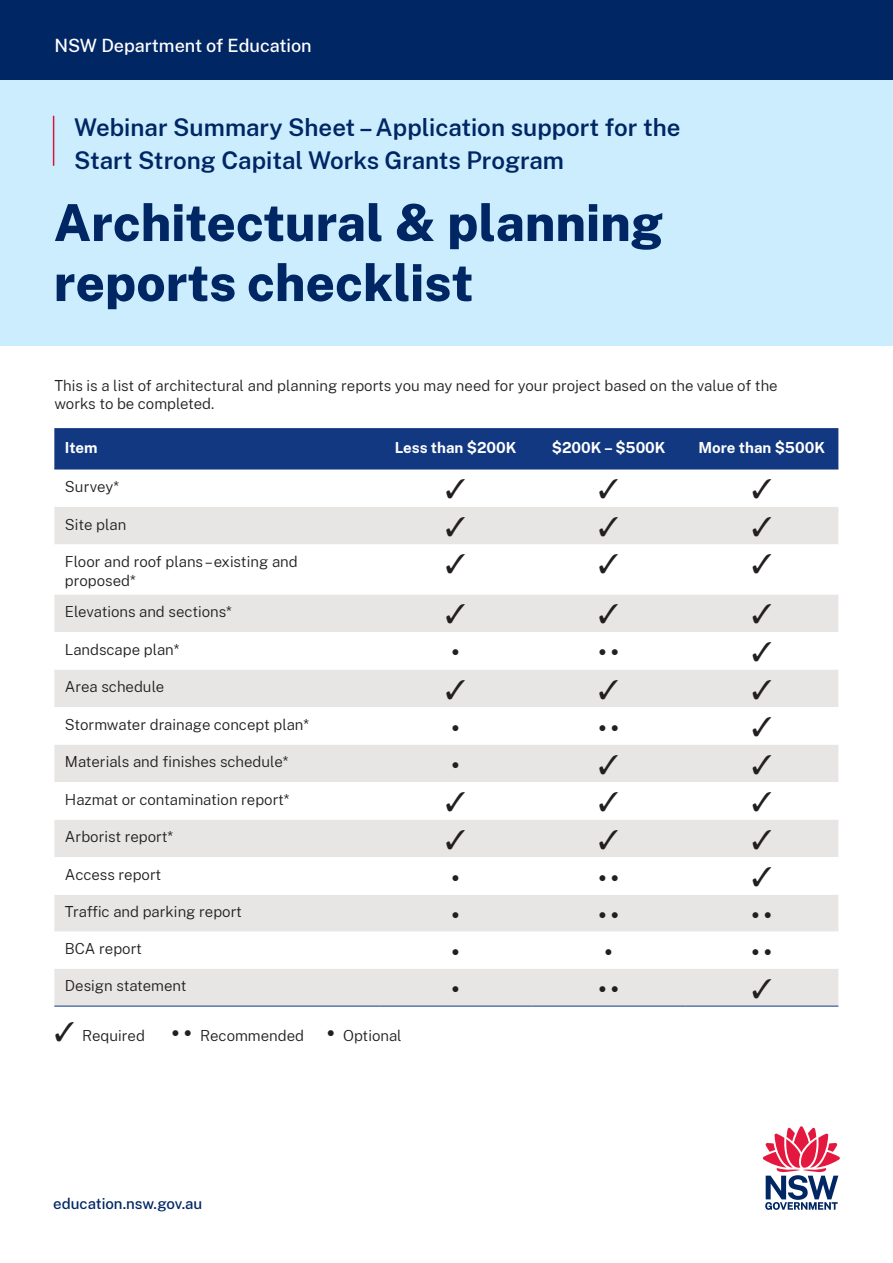
<style>
.page{position:relative;width:893px;height:1263px;background:#fff}
.page>*{position:absolute;margin:0;border:0;box-sizing:border-box;transform-origin:0 0}
.Heading_1{font:800 51px/60px "Public Sans";color:#002664}
.Subheading{font:600 24px/33px "Public Sans";color:#002664}
.Table_Row{font:800 21px "Public Sans";color:#231f20}
.t1{font:500 18px "Public Sans";color:#fff}
.Table_Row-2{font:300 15px/18.8px "Public Sans";color:#231f20}
.Body{font:300 15px/18.8px "Public Sans";color:#231f20}
.Header_Row{font:700 15px "Public Sans";color:#fff}
.t2{font:500 15px "Public Sans";color:#002664}
.s1{font-weight:800;font-size:21px}
</style>
<div class="page">
<svg style="left:763px;top:1126px;width:77px;height:84px"></svg>
<div style="left:0;top:79px;width:893px;height:266px;background:#cbedfd"></div>
<hr style="left:53px;top:116px;width:1px;height:49px;background:#d7153a">
<div style="left:54px;top:507px;width:784px;height:499px;background:#e8e6e5"></div>
<svg style="left:54px;top:544px;width:784px;height:424px"></svg>
<hr style="left:54px;top:1006px;width:325px;height:1px;background:#113880">
<hr style="left:379px;top:1006px;width:153px;height:1px;background:#113880">
<hr style="left:532px;top:1006px;width:153px;height:1px;background:#113880">
<hr style="left:685px;top:1006px;width:153px;height:1px;background:#113880">
<div style="left:0;top:0;width:893px;height:79px;background:#002664"></div>
<div style="left:54px;top:428px;width:784px;height:42px;background:#113880"></div>
<svg style="left:447px;top:517px;width:18px;height:19px"></svg>
<svg style="left:600px;top:517px;width:18px;height:19px"></svg>
<svg style="left:753px;top:517px;width:18px;height:19px"></svg>
<svg style="left:447px;top:554px;width:18px;height:20px"></svg>
<svg style="left:600px;top:554px;width:18px;height:20px"></svg>
<svg style="left:753px;top:554px;width:18px;height:20px"></svg>
<svg style="left:447px;top:604px;width:18px;height:20px"></svg>
<svg style="left:600px;top:604px;width:18px;height:20px"></svg>
<svg style="left:753px;top:604px;width:18px;height:20px"></svg>
<svg style="left:753px;top:642px;width:18px;height:19px"></svg>
<svg style="left:447px;top:679px;width:18px;height:20px"></svg>
<svg style="left:600px;top:679px;width:18px;height:20px"></svg>
<svg style="left:753px;top:679px;width:18px;height:20px"></svg>
<svg style="left:753px;top:717px;width:18px;height:19px"></svg>
<svg style="left:600px;top:754px;width:18px;height:20px"></svg>
<svg style="left:753px;top:754px;width:18px;height:20px"></svg>
<svg style="left:447px;top:792px;width:18px;height:19px"></svg>
<svg style="left:600px;top:792px;width:18px;height:19px"></svg>
<svg style="left:753px;top:792px;width:18px;height:19px"></svg>
<svg style="left:447px;top:829px;width:18px;height:20px"></svg>
<svg style="left:600px;top:829px;width:18px;height:20px"></svg>
<svg style="left:753px;top:829px;width:18px;height:20px"></svg>
<svg style="left:753px;top:867px;width:18px;height:19px"></svg>
<svg style="left:753px;top:978px;width:18px;height:20px"></svg>
<p class="t1" style="left:54px;top:33px;width:259px">NSW Department of Education</p>
<h2 class="Subheading" style="left:74px;top:109px;width:608px">Webinar Summary Sheet – Application support for the<br>Start Strong Capital Works Grants Program</h2>
<h1 class="Heading_1" style="left:54px;top:189px;width:611px">Architectural &amp; planning reports checklist</h1>
<p class="Body" style="left:54px;top:375px;width:725px">This is a list of architectural and planning reports you may need for your project based on the value of the works to be completed.</p>
<p class="Header_Row" style="left:65px;top:436px;width:34px">Item</p>
<p class="Header_Row" style="left:395px;top:436px;width:123px">Less than $200K</p>
<p class="Header_Row" style="left:552px;top:436px;width:115px">$200K – $500K</p>
<p class="Header_Row" style="left:699px;top:436px;width:128px">More than $500K</p>
<p class="Table_Row-2" style="left:65px;top:477px;width:55px">Survey*</p>
<p class="Table_Row-2" style="left:65px;top:514px;width:63px">Site plan</p>
<p class="Table_Row-2" style="left:65px;top:552px;width:234px">Floor and roof plans – existing and proposed*</p>
<p class="Table_Row-2" style="left:65px;top:602px;width:168px">Elevations and sections*</p>
<p class="Table_Row-2" style="left:65px;top:639px;width:116px">Landscape plan*</p>
<p class="Table_Row" style="left:452px;top:637px;width:9px">•</p>
<p class="Table_Row" style="left:599px;top:637px;width:22px">• •</p>
<p class="Table_Row-2" style="left:65px;top:677px;width:101px">Area schedule</p>
<p class="Table_Row-2" style="left:65px;top:714px;width:246px">Stormwater drainage concept plan*</p>
<p class="Table_Row" style="left:452px;top:712px;width:9px">•</p>
<p class="Table_Row" style="left:599px;top:712px;width:22px">• •</p>
<p class="Table_Row-2" style="left:65px;top:752px;width:225px">Materials and finishes schedule*</p>
<p class="Table_Row" style="left:452px;top:749px;width:9px">•</p>
<p class="Table_Row-2" style="left:65px;top:789px;width:226px">Hazmat or contamination report*</p>
<p class="Table_Row-2" style="left:65px;top:827px;width:110px">Arborist report*</p>
<p class="Table_Row-2" style="left:65px;top:864px;width:98px">Access report</p>
<p class="Table_Row" style="left:452px;top:862px;width:9px">•</p>
<p class="Table_Row" style="left:599px;top:862px;width:22px">• •</p>
<p class="Table_Row-2" style="left:65px;top:902px;width:178px">Traffic and parking report</p>
<p class="Table_Row" style="left:452px;top:900px;width:9px">•</p>
<p class="Table_Row" style="left:599px;top:900px;width:22px">• •</p>
<p class="Table_Row" style="left:752px;top:900px;width:22px">• •</p>
<p class="Table_Row-2" style="left:65px;top:939px;width:78px">BCA report</p>
<p class="Table_Row" style="left:452px;top:937px;width:9px">•</p>
<p class="Table_Row" style="left:605px;top:937px;width:9px">•</p>
<p class="Table_Row" style="left:752px;top:937px;width:22px">• •</p>
<p class="Table_Row-2" style="left:65px;top:976px;width:123px">Design statement</p>
<p class="Table_Row" style="left:452px;top:973px;width:9px">•</p>
<p class="Table_Row" style="left:599px;top:973px;width:22px">• •</p>
<p class="Table_Row-2" style="left:54px;top:1025px;width:92px">✓ Required</p>
<p class="Table_Row-2" style="left:172px;top:1025px;width:231px"><span class="s1">• •</span> Recommended <span class="s1">•</span> Optional</p>
<p class="t2" style="left:53px;top:1192px;width:151px">education.nsw.gov.au</p>
</div>
